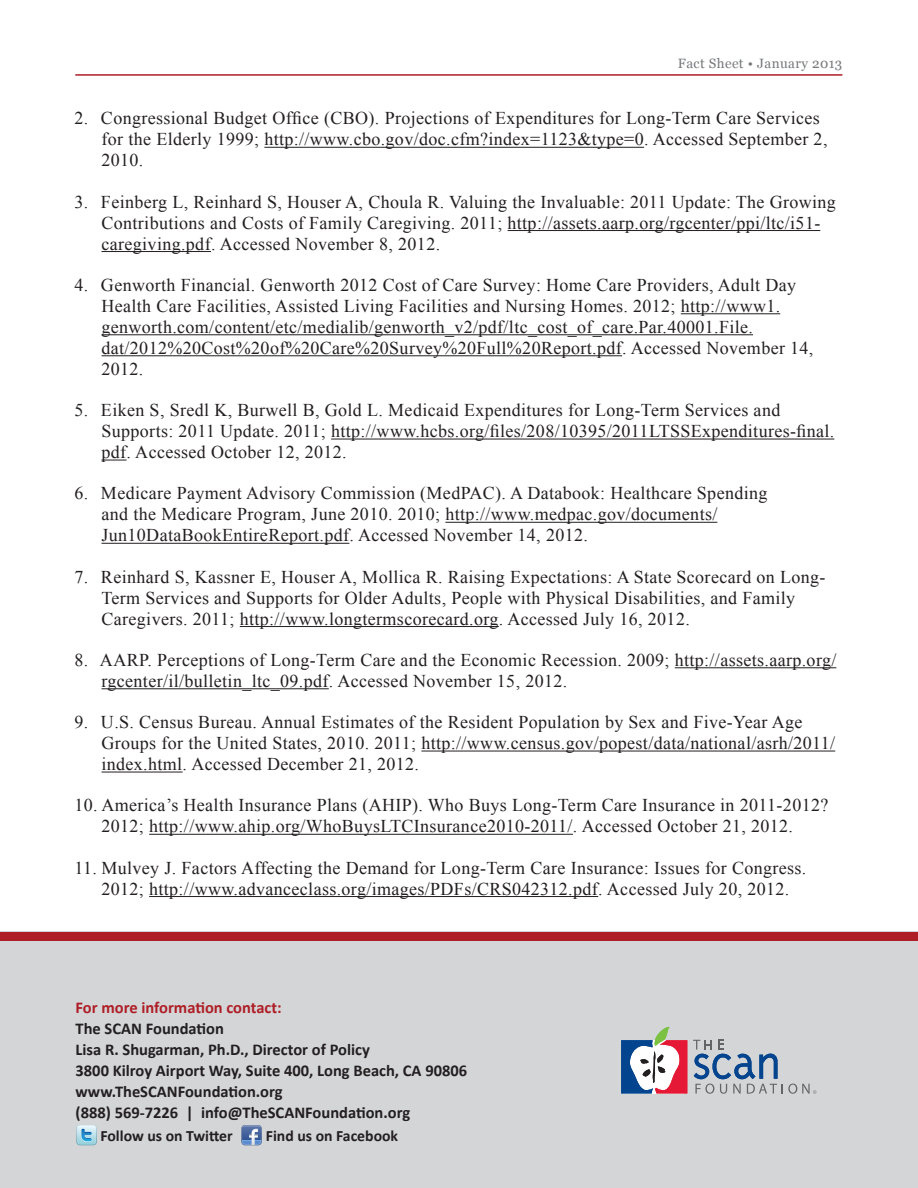
<style>
.page{position:relative;width:918px;height:1188px;background:#fff}
.page>*{position:absolute;margin:0;border:0;box-sizing:border-box;transform-origin:0 0}
.t1{font:18px/21px "Times New Roman";letter-spacing:.02em;color:#231f20}
.t2{font:700 16.5px "Calibri";color:#231f20}
.t3{font:700 16.5px "Calibri";color:#ae1e26}
.t4{font:700 15.75px "Calibri";color:#231f20}
.t5{font:13.5px "Georgia";letter-spacing:.03em;color:#76787b}
</style>
<div class="page">
<hr style="left:75px;top:74px;width:767px;height:2px;background:#ae1e26">
<div style="left:0;top:932px;width:918px;height:256px;background:#d4d5d7"></div>
<div style="left:0;top:932px;width:918px;height:8px;background:#ae1e26"></div>
<svg style="left:621px;top:1027px;width:66px;height:66px"></svg>
<svg style="left:693px;top:1040px;width:123px;height:54px"></svg>
<svg style="left:76px;top:1125px;width:21px;height:20px"></svg>
<svg style="left:241px;top:1125px;width:21px;height:20px"></svg>
<hr style="left:264px;top:147px;width:380px;height:1px;background:#231f20">
<hr style="left:508px;top:230px;width:312px;height:1px;background:#231f20">
<hr style="left:102px;top:251px;width:109px;height:1px;background:#231f20">
<hr style="left:681px;top:313px;width:99px;height:1px;background:#231f20">
<hr style="left:102px;top:334px;width:651px;height:1px;background:#231f20">
<hr style="left:102px;top:355px;width:520px;height:1px;background:#231f20">
<hr style="left:331px;top:439px;width:503px;height:1px;background:#231f20">
<svg style="left:102px;top:460px;width:25px;height:1px"></svg>
<hr style="left:445px;top:522px;width:272px;height:1px;background:#231f20">
<hr style="left:102px;top:543px;width:247px;height:1px;background:#231f20">
<hr style="left:240px;top:626px;width:259px;height:1px;background:#231f20">
<hr style="left:675px;top:667px;width:161px;height:1px;background:#231f20">
<hr style="left:102px;top:688px;width:227px;height:1px;background:#231f20">
<hr style="left:421px;top:751px;width:414px;height:1px;background:#231f20">
<hr style="left:102px;top:772px;width:81px;height:1px;background:#231f20">
<hr style="left:149px;top:834px;width:424px;height:1px;background:#231f20">
<hr style="left:149px;top:896px;width:449px;height:1px;background:#231f20">
<p class="t5" style="left:678px;top:56px;width:166px">Fact Sheet • January 2013</p>
<p class="t1" style="left:102px;top:108px;width:728px;text-indent:-27px">2. Congressional Budget Office (CBO). Projections of Expenditures for Long-Term Care Services for the Elderly 1999; http://www.cbo.gov/doc.cfm?index=1123&amp;type=0. Accessed September 2,<br>2010.</p>
<p class="t1" style="left:102px;top:191px;width:736px;text-indent:-27px">3. Feinberg L, Reinhard S, Houser A, Choula R. Valuing the Invaluable: 2011 Update: The Growing<br>Contributions and Costs of Family Caregiving. 2011; http://assets.aarp.org/rgcenter/ppi/ltc/i51- caregiving.pdf. Accessed November 8, 2012.</p>
<p class="t1" style="left:102px;top:274px;width:713px;text-indent:-27px">4. Genworth Financial. Genworth 2012 Cost of Care Survey: Home Care Providers, Adult Day Health Care Facilities, Assisted Living Facilities and Nursing Homes. 2012; http://www1. genworth.com/content/etc/medialib/genworth_v2/pdf/ltc_cost_of_care.Par.40001.File. dat/2012%20Cost%20of%20Care%20Survey%20Full%20Report.pdf. Accessed November 14, 2012.</p>
<p class="t1" style="left:102px;top:399px;width:734px;text-indent:-27px">5. Eiken S, Sredl K, Burwell B, Gold L. Medicaid Expenditures for Long-Term Services and<br>Supports: 2011 Update. 2011; http://www.hcbs.org/files/208/10395/2011LTSSExpenditures-final. pdf. Accessed October 12, 2012.</p>
<p class="t1" style="left:102px;top:483px;width:667px;text-indent:-27px">6. Medicare Payment Advisory Commission (MedPAC). A Databook: Healthcare Spending and the Medicare Program, June 2010. 2010; http://www.medpac.gov/documents/<br>Jun10DataBookEntireReport.pdf. Accessed November 14, 2012.</p>
<p class="t1" style="left:102px;top:566px;width:726px;text-indent:-27px">7. Reinhard S, Kassner E, Houser A, Mollica R. Raising Expectations: A State Scorecard on Long-<br>Term Services and Supports for Older Adults, People with Physical Disabilities, and Family<br>Caregivers. 2011; http://www.longtermscorecard.org. Accessed July 16, 2012.</p>
<p class="t1" style="left:102px;top:649px;width:736px;text-indent:-27px">8. AARP. Perceptions of Long-Term Care and the Economic Recession. 2009; http://assets.aarp.org/ rgcenter/il/bulletin_ltc_09.pdf. Accessed November 15, 2012.</p>
<p class="t1" style="left:102px;top:711px;width:735px;text-indent:-27px">9. U.S. Census Bureau. Annual Estimates of the Resident Population by Sex and Five-Year Age<br>Groups for the United States, 2010. 2011; http://www.census.gov/popest/data/national/asrh/2011/ index.html. Accessed December 21, 2012.</p>
<p class="t1" style="left:75px;top:795px;width:755px;text-align:center">10. America’s Health Insurance Plans (AHIP). Who Buys Long-Term Care Insurance in 2011-2012?<br>2012; http://www.ahip.org/WhoBuysLTCInsurance2010-2011/. Accessed October 21, 2012.</p>
<p class="t1" style="left:75px;top:857px;width:733px;text-align:center">11. Mulvey J. Factors Affecting the Demand for Long-Term Care Insurance: Issues for Congress.<br>2012; http://www.advanceclass.org/images/PDFs/CRS042312.pdf. Accessed July 20, 2012.</p>
<p class="t3" style="left:76px;top:997px;width:208px">For more information contact:</p>
<p class="t2" style="left:76px;top:1018px;width:150px">The SCAN Foundation</p>
<p class="t2" style="left:76px;top:1039px;width:296px">Lisa R. Shugarman, Ph.D., Director of Policy</p>
<p class="t2" style="left:76px;top:1060px;width:393px">3800 Kilroy Airport Way, Suite 400, Long Beach, CA 90806</p>
<p class="t2" style="left:76px;top:1081px;width:209px">www.TheSCANFoundation.org</p>
<p class="t2" style="left:76px;top:1102px;width:336px">(888) 569-7226 | info@TheSCANFoundation.org</p>
<p class="t4" style="left:100px;top:1126px;width:134px">Follow us on Twitter</p>
<p class="t4" style="left:266px;top:1126px;width:134px">Find us on Facebook</p>
</div>
